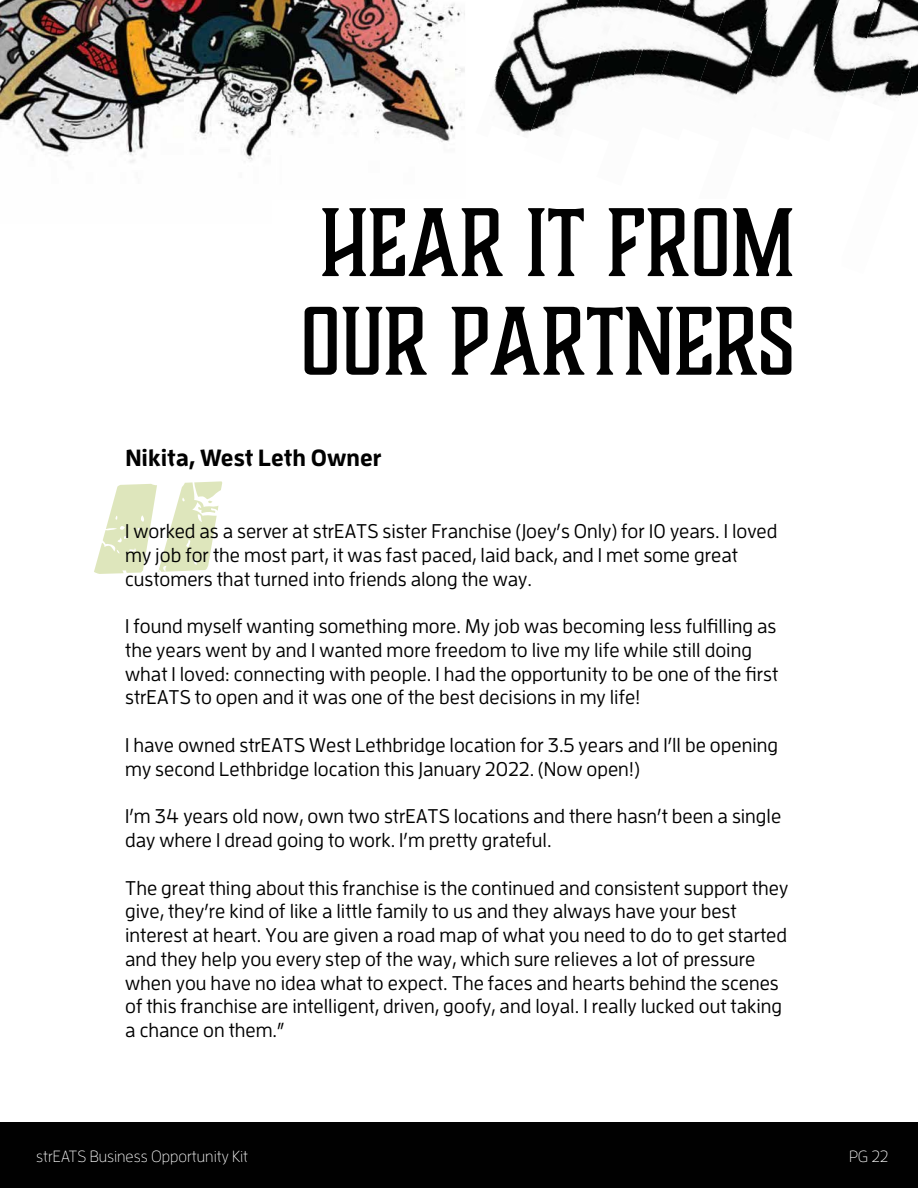
<style>
.page{position:relative;width:918px;height:1188px;background:#fff}
.page>*{position:absolute;margin:0;border:0;box-sizing:border-box;transform-origin:0 0}
.t1{font:90px/98.7px "Boucherie Block";color:#010101}
.t2{font:700 23.4px "Enzo OT";color:#010101}
.t3{font:500 19.8px/23.7px "Enzo OT";color:#010101}
.t4{font:300 16.2px "Enzo OT";color:#fff}
</style>
<div class="page">
<div style="left:0;top:1122px;width:918px;height:66px;background:#010101"></div>
<svg style="left:94px;top:481px;width:128px;height:93px"></svg>
<img style="left:0;top:0;width:271px;height:163px">
<img style="left:271px;top:0;width:194px;height:142px">
<img style="left:881px;top:0;width:37px;height:43px">
<img style="left:839px;top:0;width:42px;height:94px">
<img style="left:798px;top:0;width:41px;height:95px">
<img style="left:771px;top:16px;width:27px;height:66px">
<img style="left:842px;top:48px;width:76px;height:48px">
<img style="left:730px;top:0;width:41px;height:96px">
<img style="left:689px;top:0;width:41px;height:96px">
<img style="left:661px;top:0;width:28px;height:82px">
<img style="left:851px;top:85px;width:67px;height:14px">
<img style="left:620px;top:0;width:41px;height:84px">
<img style="left:579px;top:0;width:41px;height:88px">
<img style="left:538px;top:0;width:41px;height:127px">
<img style="left:491px;top:8px;width:47px;height:127px">
<img style="left:524px;top:127px;width:26px;height:8px">
<h1 class="t1" style="left:300px;top:194px;width:496px">HEAR IT FROM<br>OUR PARTNERS</h1>
<p class="t2" style="left:125px;top:443px;width:258px">Nikita, West Leth Owner</p>
<p class="t3" style="left:125px;top:519px;width:654px">I worked as a server at strEATS sister Franchise (Joey’s Only) for 10 years. I loved my job for the most part, it was fast paced, laid back, and I met some great customers that turned into friends along the way.</p>
<p class="t3" style="left:125px;top:614px;width:654px">I found myself wanting something more. My job was becoming less fulfilling as the years went by and I wanted more freedom to live my life while still doing what I loved: connecting with people. I had the opportunity to be one of the first strEATS to open and it was one of the best decisions in my life!</p>
<p class="t3" style="left:125px;top:733px;width:654px">I have owned strEATS West Lethbridge location for 3.5 years and I’ll be opening my second Lethbridge location this January 2022. (Now open!)</p>
<p class="t3" style="left:125px;top:804px;width:658px">I’m 34 years old now, own two strEATS locations and there hasn’t been a single day where I dread going to work. I’m pretty grateful.</p>
<p class="t3" style="left:125px;top:875px;width:665px">The great thing about this franchise is the continued and consistent support they give, they’re kind of like a little family to us and they always have your best interest at heart. You are given a road map of what you need to do to get started and they help you every step of the way, which sure relieves a lot of pressure when you have no idea what to expect. The faces and hearts behind the scenes of this franchise are intelligent, driven, goofy, and loyal. I really lucked out taking a chance on them.”</p>
<p class="t4" style="left:36px;top:1147px;width:214px">strEATS Business Opportunity Kit</p>
<p class="t4" style="left:849px;top:1147px;width:41px">PG 22</p>
</div>
